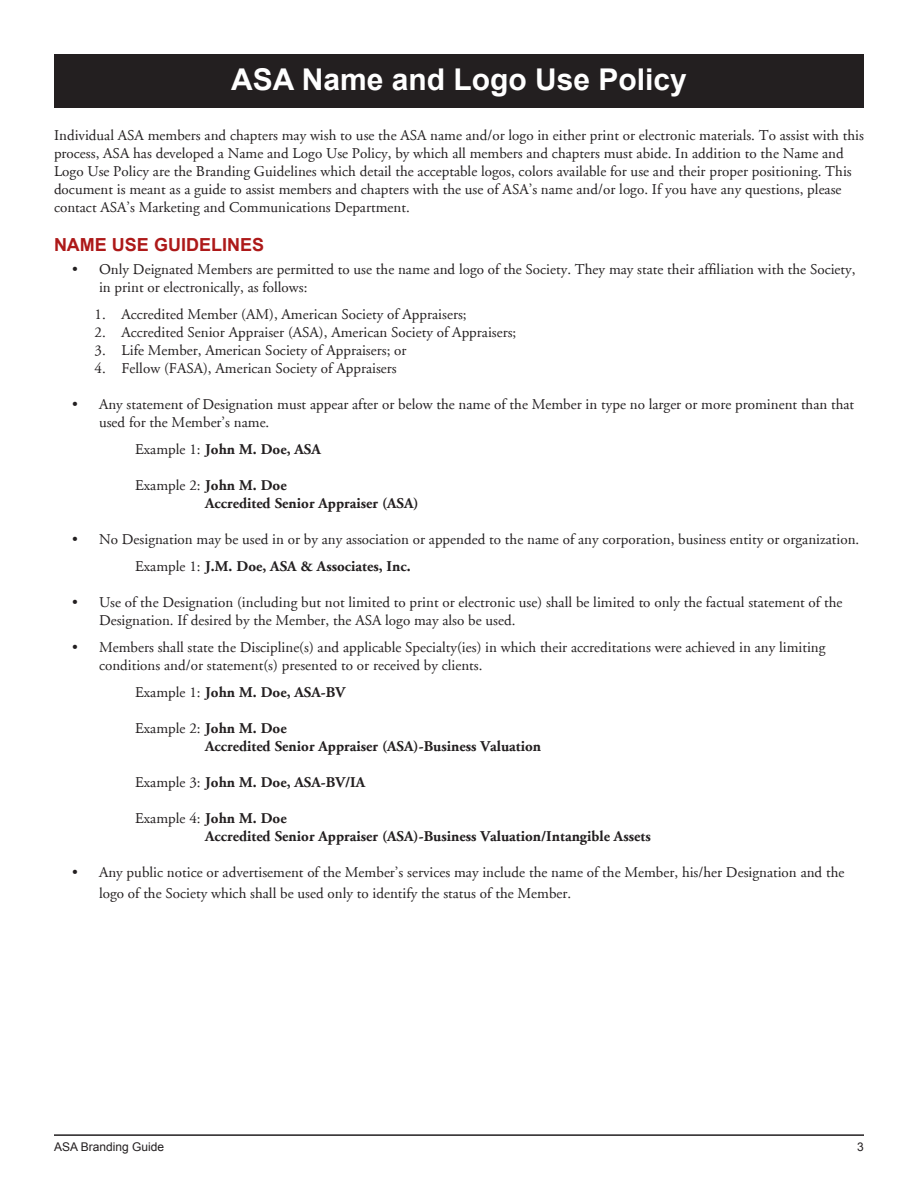
<style>
.page{position:relative;width:918px;height:1188px;background:#fff}
.page>*{position:absolute;margin:0;border:0;box-sizing:border-box;transform-origin:0 0}
.heads_KO{font:700 30px "Arial";color:#fff}
.subhead{font:700 18px "Arial";color:#ad1919}
.text{font:15px/18px "Adobe Garamond";color:#231f20}
.text-2{font:700 15px/18px "Adobe Garamond";color:#231f20}
.t1{font:12px "Arial";color:#231f20}
.s1{font-weight:400}
.s2{font-weight:700}
</style>
<div class="page">
<hr style="left:54px;top:1134px;width:810px;height:2px;background:#231f20">
<div style="left:54px;top:54px;width:810px;height:54px;background:#231f20"></div>
<p class="heads_KO" style="left:231px;top:59px;width:457px">ASA Name and Logo Use Policy</p>
<p class="text" style="left:54px;top:127px;width:811px">Individual ASA members and chapters may wish to use the ASA name and/or logo in either print or electronic materials. To assist with this process, ASA has developed a Name and Logo Use Policy, by which all members and chapters must abide. In addition to the Name and Logo Use Policy are the Branding Guidelines which detail the acceptable logos, colors available for use and their proper positioning. This document is meant as a guide to assist members and chapters with the use of ASA’s name and/or logo. If you have any questions, please contact ASA’s Marketing and Communications Department.</p>
<p class="subhead" style="left:54px;top:233px;width:212px">NAME USE GUIDELINES</p>
<p class="text" style="left:99px;top:260px;width:758px;text-indent:-27px">• Only Deignated Members are permitted to use the name and logo of the Society. They may state their affiliation with the Society, in print or electronically, as follows:</p>
<p class="text" style="left:94px;top:305px;width:374px">1. Accredited Member (AM), American Society of Appraisers;</p>
<p class="text" style="left:94px;top:323px;width:423px">2. Accredited Senior Appraiser (ASA), American Society of Appraisers;</p>
<p class="text" style="left:94px;top:341px;width:314px">3. Life Member, American Society of Appraisers; or</p>
<p class="text" style="left:94px;top:359px;width:304px">4. Fellow (FASA), American Society of Appraisers</p>
<p class="text" style="left:99px;top:395px;width:757px;text-indent:-27px">• Any statement of Designation must appear after or below the name of the Member in type no larger or more prominent than that used for the Member’s name.</p>
<p class="text-2" style="left:135px;top:440px;width:187px"><span class="s1">Example 1:</span> John M. Doe, ASA</p>
<p class="text-2" style="left:205px;top:476px;width:215px;text-indent:-70px"><span class="s1">Example 2:</span> John M. Doe<br>Accredited Senior Appraiser (ASA)</p>
<p class="text" style="left:72px;top:530px;width:787px">• No Designation may be used in or by any association or appended to the name of any corporation, business entity or organization.</p>
<p class="text-2" style="left:135px;top:557px;width:277px"><span class="s1">Example 1:</span> J.M. Doe, ASA &amp; Associates, Inc.</p>
<p class="text" style="left:99px;top:593px;width:745px;text-indent:-27px">• Use of the Designation (including but not limited to print or electronic use) shall be limited to only the factual statement of the<br>Designation. If desired by the Member, the ASA logo may also be used.</p>
<p class="text" style="left:99px;top:638px;width:728px;text-indent:-27px">• Members shall state the Discipline(s) and applicable Specialty(ies) in which their accreditations were achieved in any limiting conditions and/or statement(s) presented to or received by clients.</p>
<p class="text-2" style="left:135px;top:683px;width:212px"><span class="s1">Example 1:</span> John M. Doe, ASA-BV</p>
<p class="text" style="left:135px;top:719px;width:153px">Example 2: <span class="s2">John M. Doe</span></p>
<p class="text-2" style="left:205px;top:737px;width:337px">Accredited Senior Appraiser (ASA)-Business Valuation</p>
<p class="text-2" style="left:135px;top:773px;width:232px"><span class="s1">Example 3:</span> John M. Doe, ASA-BV/IA</p>
<p class="text" style="left:135px;top:809px;width:153px">Example 4: <span class="s2">John M. Doe</span></p>
<p class="text-2" style="left:205px;top:827px;width:447px">Accredited Senior Appraiser (ASA)-Business Valuation/Intangible Assets</p>
<p class="text" style="left:99px;top:862px;width:747px;line-height:21px;text-indent:-27px">• Any public notice or advertisement of the Member’s services may include the name of the Member, his/her Designation and the logo of the Society which shall be used only to identify the status of the Member.</p>
<p class="t1" style="left:54px;top:1139px;width:112px">ASA Branding Guide</p>
<p class="t1" style="left:857px;top:1139px;width:8px">3</p>
</div>
